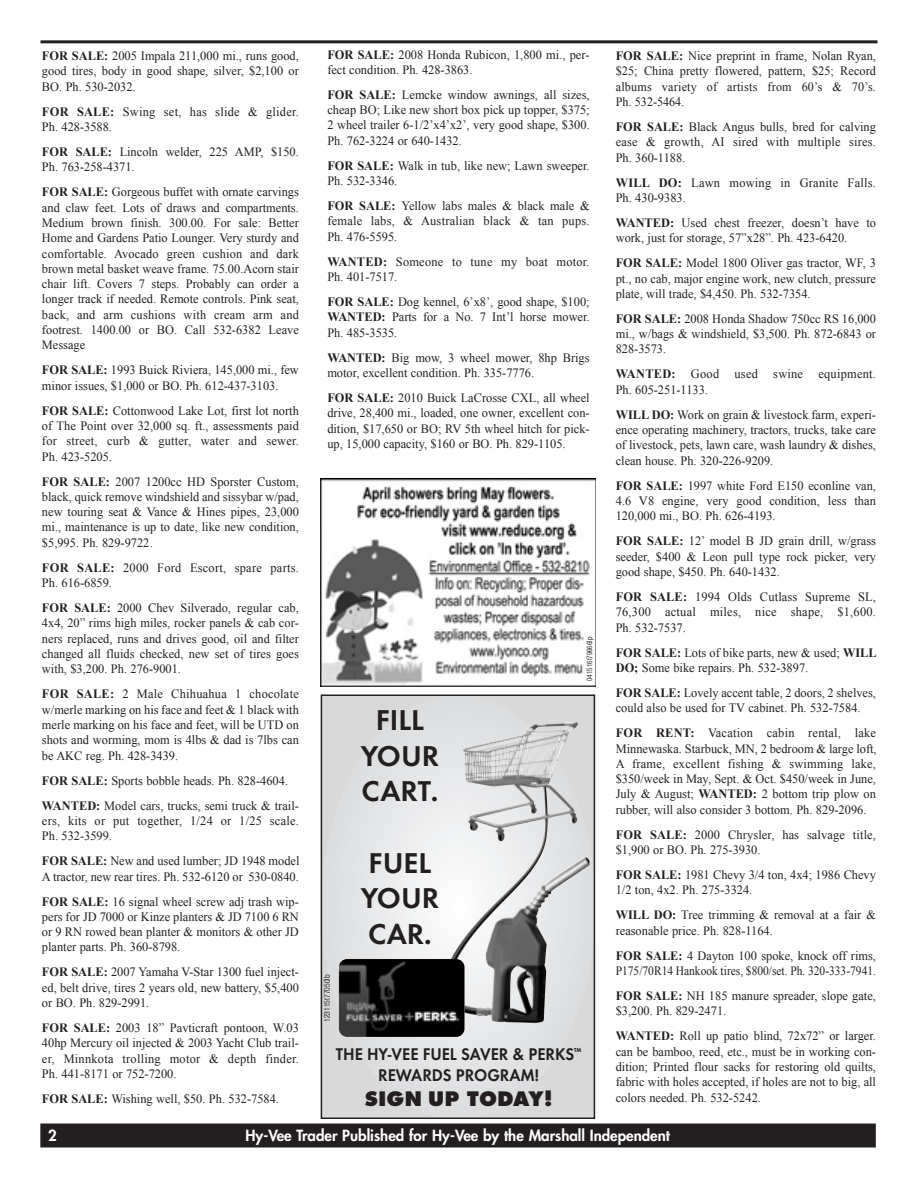
<style>
.page{position:relative;width:918px;height:1188px;background:#fff}
.page>*{position:absolute;margin:0;border:0;box-sizing:border-box;transform-origin:0 0}
.t1{font:600 29.7px/35.7px "Futura T";color:#231f20;text-align:center}
.t2{font:800 21.9px "Futura T";color:#231f20}
.t3{font:600 17.55px/21.1px "Futura T";color:#231f20;text-align:center;scale:.94 1}
.t4{font:800 15px "Futura";color:#fff}
.t5{font:12.75px/15.3px "Times New Roman";color:#231f20;text-align:justify}
.t6{font:12.75px/15.3px "Times New Roman";letter-spacing:.02em;color:#231f20}
.t7{font:8.1px "Helvetica CY Plain";color:#231f20}
.t8{font:7.5px "Helvetica CY Plain";color:#231f20}
.s1{font-weight:700}
</style>
<div class="page">
<hr style="left:40px;top:40px;width:838px;height:3px;background:#231f20">
<div style="left:40px;top:1124px;width:836px;height:24px;background:#231f20"></div>
<svg style="left:324px;top:697px;width:268px;height:419px;background:#d9d9da"></svg>
<img style="left:443px;top:868px;width:85px;height:120px">
<img style="left:339px;top:959px;width:126px;height:78px;border-radius:8px">
<div style="left:321px;top:694px;width:274px;height:425px;border:2px solid #231f20"></div>
<img style="left:321px;top:478px;width:274px;height:208px">
<p class="t5" style="left:42px;top:48px;width:258px"><span class="s1">FOR SALE:</span> 2005 Impala 211,000 mi., runs good, good tires, body in good shape, silver, $2,100 or BO. Ph. 530-2032.</p>
<p class="t6" style="left:42px;top:104px;width:258px"><span class="s1">FOR SALE:</span> Swing set, has slide &amp; glider.<br>Ph. 428-3588.</p>
<p class="t5" style="left:42px;top:144px;width:258px"><span class="s1">FOR SALE:</span> Lincoln welder, 225 AMP, $150.<br>Ph. 763-258-4371.</p>
<p class="t5" style="left:42px;top:184px;width:258px"><span class="s1">FOR SALE:</span> Gorgeous buffet with ornate carvings and claw feet. Lots of draws and compartments.<br>Medium brown finish. 300.00. For sale: Better Home and Gardens Patio Lounger. Very sturdy and comfortable. Avocado green cushion and dark brown metal basket weave frame. 75.00.Acorn stair chair lift. Covers 7 steps. Probably can order a longer track if needed. Remote controls. Pink seat, back, and arm cushions with cream arm and footrest. 1400.00 or BO. Call 532-6382 Leave Message</p>
<p class="t5" style="left:42px;top:362px;width:258px"><span class="s1">FOR SALE:</span> 1993 Buick Riviera, 145,000 mi., few minor issues, $1,000 or BO. Ph. 612-437-3103.</p>
<p class="t5" style="left:42px;top:403px;width:258px"><span class="s1">FOR SALE:</span> Cottonwood Lake Lot, first lot north of The Point over 32,000 sq. ft., assessments paid for street, curb &amp; gutter, water and sewer.<br>Ph. 423-5205.</p>
<p class="t5" style="left:42px;top:474px;width:258px"><span class="s1">FOR SALE:</span> 2007 1200cc HD Sporster Custom, black, quick remove windshield and sissybar w/pad, new touring seat &amp; Vance &amp; Hines pipes, 23,000 mi., maintenance is up to date, like new condition, $5,995. Ph. 829-9722.</p>
<p class="t6" style="left:42px;top:560px;width:258px"><span class="s1">FOR SALE:</span> 2000 Ford Escort, spare parts.<br>Ph. 616-6859.</p>
<p class="t5" style="left:42px;top:600px;width:258px"><span class="s1">FOR SALE:</span> 2000 Chev Silverado, regular cab, 4x4, 20” rims high miles, rocker panels &amp; cab cor&shy;ners replaced, runs and drives good, oil and filter changed all fluids checked, new set of tires goes with, $3,200. Ph. 276-9001.</p>
<p class="t5" style="left:42px;top:686px;width:258px"><span class="s1">FOR SALE:</span> 2 Male Chihuahua 1 chocolate w/merle marking on his face and feet &amp; 1 black with merle marking on his face and feet, will be UTD on shots and worming, mom is 4lbs &amp; dad is 7lbs can be AKC reg. Ph. 428-3439.</p>
<p class="t5" style="left:42px;top:768px;width:258px;line-height:25px"><span class="s1">FOR SALE:</span> Sports bobble heads. Ph. 828-4604.<br><span class="s1">WANTED:</span> Model cars, trucks, semi truck &amp; trail-</p>
<p class="t6" style="left:42px;top:813px;width:258px">ers, kits or put together, 1/24 or 1/25 scale.<br>Ph. 532-3599.</p>
<p class="t5" style="left:42px;top:853px;width:259px"><span class="s1">FOR SALE:</span> New and used lumber; JD 1948 model<br>A tractor, new rear tires. Ph. 532-6120 or 530-0840.</p>
<p class="t5" style="left:42px;top:894px;width:258px"><span class="s1">FOR SALE:</span> 16 signal wheel screw adj trash wip&shy;pers for JD 7000 or Kinze planters &amp; JD 7100 6 RN or 9 RN rowed bean planter &amp; monitors &amp; other JD planter parts. Ph. 360-8798.</p>
<p class="t5" style="left:42px;top:965px;width:258px"><span class="s1">FOR SALE:</span> 2007 Yamaha V-Star 1300 fuel inject&shy;ed, belt drive, tires 2 years old, new battery, $5,400 or BO. Ph. 829-2991.</p>
<p class="t5" style="left:42px;top:1020px;width:258px"><span class="s1">FOR SALE:</span> 2003 18” Pavticraft pontoon, W.03<br>40hp Mercury oil injected &amp; 2003 Yacht Club trail&shy;er, Minnkota trolling motor &amp; depth finder.<br>Ph. 441-8171 or 752-7200.</p>
<p class="t5" style="left:42px;top:1091px;width:239px"><span class="s1">FOR SALE:</span> Wishing well, $50. Ph. 532-7584.</p>
<p class="t5" style="left:327px;top:47px;width:264px"><span class="s1">FOR SALE:</span> 2008 Honda Rubicon, 1,800 mi., per&shy;fect condition. Ph. 428-3863.</p>
<p class="t5" style="left:327px;top:87px;width:264px"><span class="s1">FOR SALE:</span> Lemcke window awnings, all sizes, cheap BO; Like new short box pick up topper, $375; 2 wheel trailer 6-1/2’x4’x2’, very good shape, $300.<br>Ph. 762-3224 or 640-1432.</p>
<p class="t5" style="left:327px;top:158px;width:264px"><span class="s1">FOR SALE:</span> Walk in tub, like new; Lawn sweeper.<br>Ph. 532-3346.</p>
<p class="t5" style="left:327px;top:198px;width:264px"><span class="s1">FOR SALE:</span> Yellow labs males &amp; black male &amp; female labs, &amp; Australian black &amp; tan pups.<br>Ph. 476-5595.</p>
<p class="t6" style="left:327px;top:254px;width:264px"><span class="s1">WANTED:</span> Someone to tune my boat motor.<br>Ph. 401-7517.</p>
<p class="t5" style="left:327px;top:294px;width:264px"><span class="s1">FOR SALE:</span> Dog kennel, 6’x8’, good shape, $100; <span class="s1">WANTED:</span> Parts for a No. 7 Int’l horse mower.<br>Ph. 485-3535.</p>
<p class="t5" style="left:327px;top:350px;width:264px"><span class="s1">WANTED:</span> Big mow, 3 wheel mower, 8hp Brigs motor, excellent condition. Ph. 335-7776.</p>
<p class="t5" style="left:327px;top:390px;width:264px"><span class="s1">FOR SALE:</span> 2010 Buick LaCrosse CXL, all wheel drive, 28,400 mi., loaded, one owner, excellent con&shy;dition, $17,650 or BO; RV 5th wheel hitch for pick&shy;up, 15,000 capacity, $160 or BO. Ph. 829-1105.</p>
<p class="t7" style="left:324px;top:1022px;width:49px;rotate:-90deg">123115t77050lb</p>
<h1 class="t1" style="left:361px;top:702px;width:80px">FILL<br>YOUR<br>CART.</h1>
<h1 class="t1" style="left:361px;top:845px;width:80px;text-align:left">FUEL<br>YOUR<br>CAR.</h1>
<p class="t8" style="left:587px;top:681px;width:46px;rotate:-90deg">041516t79666lp</p>
<h3 class="t3" style="left:336px;top:1043px;width:263px">THE HY-VEE FUEL SAVER &amp; PERKS<sup>™<br></sup>REWARDS PROGRAM!</h3>
<h2 class="t2" style="left:364px;top:1091px;width:190px">SIGN UP TODAY!</h2>
<p class="t5" style="left:616px;top:48px;width:262px"><span class="s1">FOR SALE:</span> Nice preprint in frame, Nolan Ryan, $25; China pretty flowered, pattern, $25; Record albums variety of artists from 60’s &amp; 70’s.<br>Ph. 532-5464.</p>
<p class="t5" style="left:616px;top:119px;width:262px"><span class="s1">FOR SALE:</span> Black Angus bulls, bred for calving ease &amp; growth, AI sired with multiple sires.<br>Ph. 360-1188.</p>
<p class="t6" style="left:616px;top:175px;width:262px"><span class="s1">WILL DO:</span> Lawn mowing in Granite Falls.<br>Ph. 430-9383.</p>
<p class="t5" style="left:616px;top:215px;width:262px"><span class="s1">WANTED:</span> Used chest freezer, doesn’t have to work, just for storage, 57”x28”. Ph. 423-6420.</p>
<p class="t5" style="left:616px;top:255px;width:262px"><span class="s1">FOR SALE:</span> Model 1800 Oliver gas tractor, WF, 3 pt., no cab, major engine work, new clutch, pressure plate, will trade, $4,450. Ph. 532-7354.</p>
<p class="t5" style="left:616px;top:311px;width:262px"><span class="s1">FOR SALE:</span> 2008 Honda Shadow 750cc RS 16,000 mi., w/bags &amp; windshield, $3,500. Ph. 872-6843 or 828-3573.</p>
<p class="t6" style="left:616px;top:367px;width:262px"><span class="s1">WANTED:</span> Good used swine equipment.<br>Ph. 605-251-1133.</p>
<p class="t5" style="left:616px;top:407px;width:262px"><span class="s1">WILL DO:</span> Work on grain &amp; livestock farm, experi&shy;ence operating machinery, tractors, trucks, take care of livestock, pets, lawn care, wash laundry &amp; dishes, clean house. Ph. 320-226-9209.</p>
<p class="t5" style="left:616px;top:478px;width:262px"><span class="s1">FOR SALE:</span> 1997 white Ford E150 econline van, 4.6 V8 engine, very good condition, less than 120,000 mi., BO. Ph. 626-4193.</p>
<p class="t5" style="left:616px;top:533px;width:262px"><span class="s1">FOR SALE:</span> 12’ model B JD grain drill, w/grass seeder, $400 &amp; Leon pull type rock picker, very good shape, $450. Ph. 640-1432.</p>
<p class="t5" style="left:616px;top:589px;width:262px"><span class="s1">FOR SALE:</span> 1994 Olds Cutlass Supreme SL, 76,300 actual miles, nice shape, $1,600.<br>Ph. 532-7537.</p>
<p class="t5" style="left:616px;top:645px;width:262px"><span class="s1">FOR SALE:</span> Lots of bike parts, new &amp; used; <span class="s1">WILL<br>DO;</span> Some bike repairs. Ph. 532-3897.</p>
<p class="t5" style="left:616px;top:685px;width:262px"><span class="s1">FOR SALE:</span> Lovely accent table, 2 doors, 2 shelves, could also be used for TV cabinet. Ph. 532-7584.</p>
<p class="t5" style="left:616px;top:725px;width:262px"><span class="s1">FOR RENT:</span> Vacation cabin rental, lake Minnewaska. Starbuck, MN, 2 bedroom &amp; large loft, A frame, excellent fishing &amp; swimming lake, $350/week in May, Sept. &amp; Oct. $450/week in June, July &amp; August; <span class="s1">WANTED:</span> 2 bottom trip plow on rubber, will also consider 3 bottom. Ph. 829-2096.</p>
<p class="t5" style="left:616px;top:827px;width:262px"><span class="s1">FOR SALE:</span> 2000 Chrysler, has salvage title, $1,900 or BO. Ph. 275-3930.</p>
<p class="t5" style="left:616px;top:867px;width:262px"><span class="s1">FOR SALE:</span> 1981 Chevy 3/4 ton, 4x4; 1986 Chevy<br>1/2 ton, 4x2. Ph. 275-3324.</p>
<p class="t5" style="left:616px;top:907px;width:262px"><span class="s1">WILL DO:</span> Tree trimming &amp; removal at a fair &amp; reasonable price. Ph. 828-1164.</p>
<p class="t5" style="left:616px;top:948px;width:262px"><span class="s1">FOR SALE:</span> 4 Dayton 100 spoke, knock off rims,<br>P175/70R14 Hankook tires, $800/set. Ph. 320-333-7941.</p>
<p class="t5" style="left:616px;top:988px;width:262px"><span class="s1">FOR SALE:</span> NH 185 manure spreader, slope gate, $3,200. Ph. 829-2471.</p>
<p class="t5" style="left:616px;top:1028px;width:262px"><span class="s1">WANTED:</span> Roll up patio blind, 72x72” or larger. can be bamboo, reed, etc., must be in working con&shy;dition; Printed flour sacks for restoring old quilts, fabric with holes accepted, if holes are not to big, all colors needed. Ph. 532-5242.</p>
<p class="t4" style="left:48px;top:1128px;width:10px">2</p>
<p class="t4" style="left:245px;top:1128px;width:426px">Hy-Vee Trader Published for Hy-Vee by the Marshall Independent</p>
</div>
